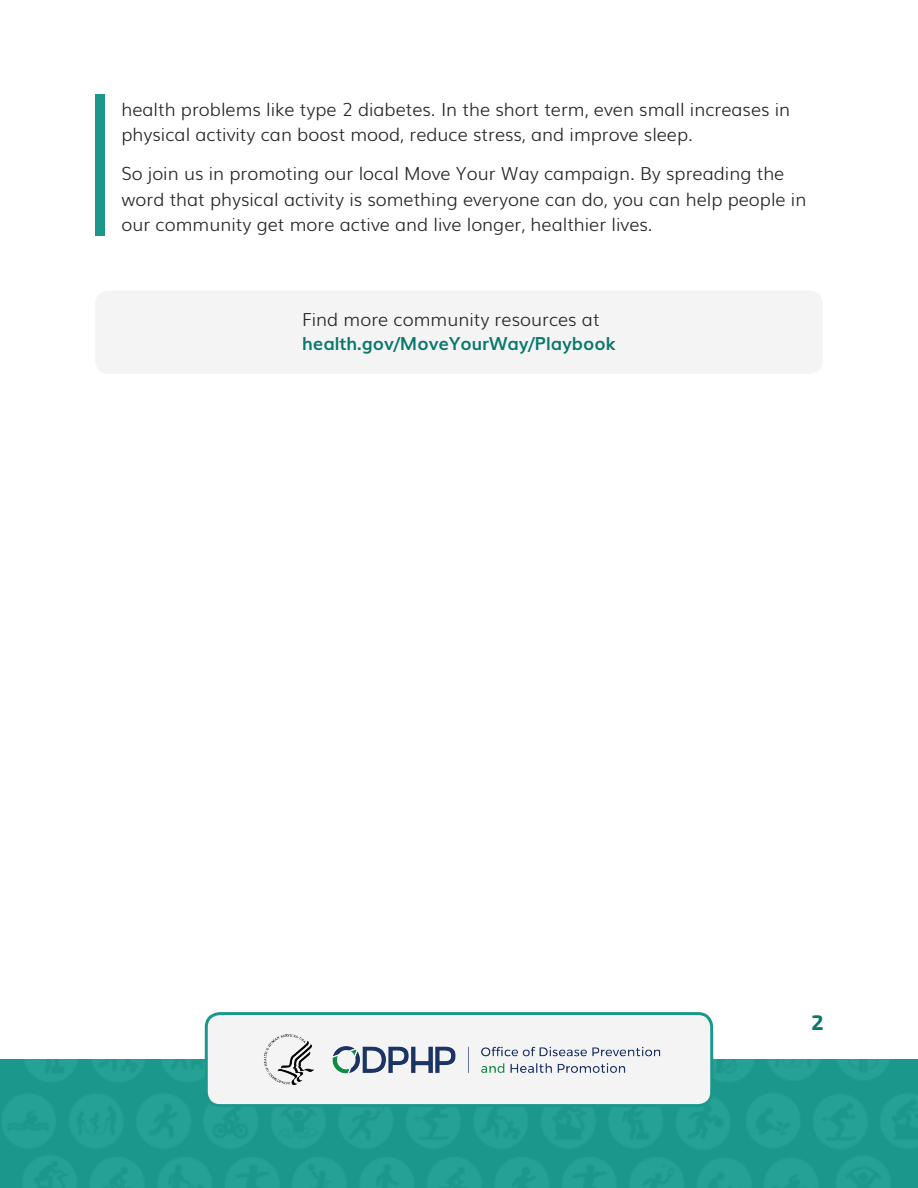
<style>
.page{position:relative;width:918px;height:1188px;background:#fff}
.page>*{position:absolute;margin:0;border:0;box-sizing:border-box;transform-origin:0 0}
.t1{font:700 21px "Exo 2";color:#0a776c}
.t2{font:300 18px/25.5px "Muli";color:#252726}
.t3{font:700 18px/24px "Muli";color:#0a776c}
.s1{font-weight:300;color:#252726}
</style>
<div class="page">
<div style="left:95px;top:291px;width:728px;height:83px;background:#f4f4f5;border-radius:14px"></div>
<img style="left:0;top:1060px;width:918px;height:128px">
<div style="left:206px;top:1014px;width:506px;height:92px;background:#f4f4f5;border-radius:14px"></div>
<div style="left:205px;top:1012px;width:508px;height:95px;border:3px solid #1c978b;border-radius:14px"></div>
<div style="left:95px;top:94px;width:10px;height:142px;background:#1c978b"></div>
<img style="left:264px;top:1034px;width:397px;height:52px">
<p class="t2" style="left:122px;top:95px;width:670px">health problems like type 2 diabetes. In the short term, even small increases in physical activity can boost mood, reduce stress, and improve sleep.</p>
<p class="t2" style="left:122px;top:160px;width:686px">So join us in promoting our local Move Your Way campaign. By spreading the word that physical activity is something everyone can do, you can help people in our community get more active and live longer, healthier lives.</p>
<p class="t3" style="left:302px;top:306px;width:315px"><span class="s1">Find more community resources at </span>health.gov/MoveYourWay/Playbook</p>
<p class="t1" style="left:811px;top:1007px;width:14px">2</p>
</div>
